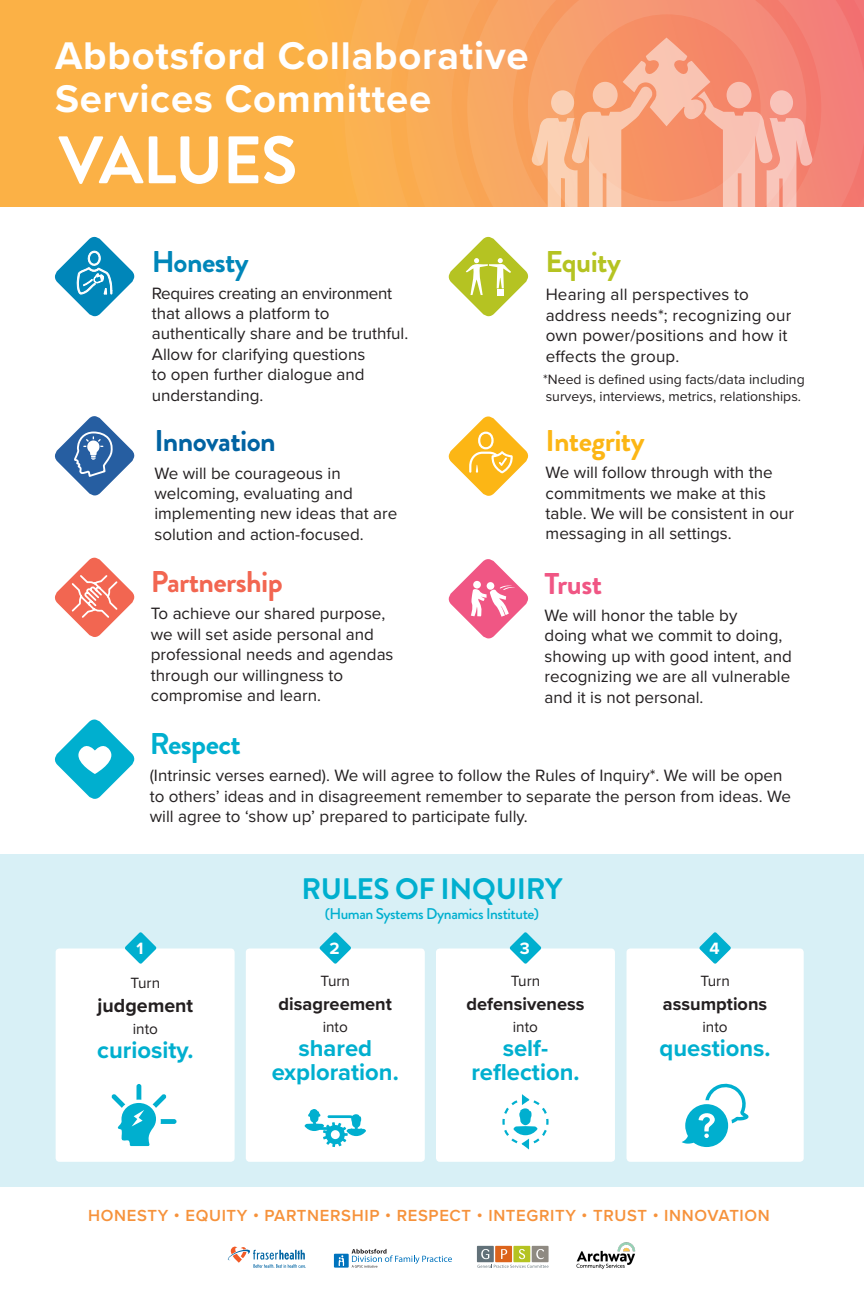
<style>
.page{position:relative;width:864px;height:1296px;background:#fff}
.page>*{position:absolute;margin:0;border:0;box-sizing:border-box;transform-origin:0 0}
.t1{font:700 67px "Brandon Grotesque";letter-spacing:-.01em;color:#fff}
.t2{font:700 40px "Proxima Nova";letter-spacing:.02em;color:#fff}
.t3{font:700 30px "Brandon Grotesque";letter-spacing:-.02em;color:#f26651}
.t4{font:700 30px "Brandon Grotesque";letter-spacing:-.02em;color:#0163a2}
.t5{font:700 30px "Brandon Grotesque";letter-spacing:-.02em;color:#fcb615}
.t6{font:700 30px "Brandon Grotesque";letter-spacing:-.02em;color:#0086b9}
.t7{font:700 30px "Brandon Grotesque";letter-spacing:-.02em;color:#00afcf}
.t8{font:700 30px "Brandon Grotesque";letter-spacing:-.02em;color:#b5c322}
.t9{font:700 30px "Brandon Grotesque";letter-spacing:-.02em;color:#f05684}
.t10{font:700 29.65px "Brandon Grotesque";letter-spacing:-.01em;color:#00afcf}
.Body{font:700 23.8px/24px "Proxima Nova";color:#00afcf;text-align:center}
.Body-2{font:700 19.6px "Proxima Nova";color:#231f20}
.Body-3{font:700 18.2px "Proxima Nova";color:#231f20}
.Body-4{font:17px/20.4px "Proxima Nova";color:#231f20}
.Body-5{font:700 17px "Proxima Nova";color:#fff}
.Body-6{font:600 16.6px "Proxima Nova";letter-spacing:.04em;color:#f6923b}
.t11{font:500 15.5px "Brandon Grotesque";letter-spacing:-.03em;color:#00afcf}
.Body-7{font:15.4px "Proxima Nova";color:#231f20}
.Body-8{font:14px/17.2px "Proxima Nova";color:#231f20}
</style>
<div class="page">
<div style="left:0;top:0;width:864px;height:207px;background:#fbb146"></div>
<svg style="left:345px;top:0;width:519px;height:207px"></svg>
<div style="left:0;top:854px;width:864px;height:333px;background:#d8f0f6"></div>
<img style="left:576px;top:1242px;width:59px;height:27px">
<div style="left:477px;top:1246px;width:17px;height:16px;background:#627179"></div>
<div style="left:495px;top:1246px;width:17px;height:16px;background:#dc641c"></div>
<div style="left:513px;top:1246px;width:17px;height:16px;background:#b5c322"></div>
<div style="left:532px;top:1246px;width:17px;height:16px;background:#8f8a82"></div>
<svg style="left:481px;top:1249px;width:8px;height:10px"></svg>
<svg style="left:501px;top:1249px;width:6px;height:10px"></svg>
<svg style="left:519px;top:1249px;width:6px;height:10px"></svg>
<svg style="left:536px;top:1249px;width:8px;height:10px"></svg>
<svg style="left:477px;top:1265px;width:72px;height:3px"></svg>
<svg style="left:227px;top:1246px;width:79px;height:22px"></svg>
<svg style="left:352px;top:1249px;width:100px;height:19px"></svg>
<div style="left:334px;top:1254px;width:15px;height:14px;background:#0073bd"></div>
<svg style="left:338px;top:1255px;width:6px;height:11px"></svg>
<svg style="left:54px;top:557px;width:81px;height:80px"></svg>
<div style="left:627px;top:948px;width:177px;height:214px;background:#fff;border-radius:4px"></div>
<svg style="left:682px;top:1083px;width:67px;height:64px"></svg>
<svg style="left:699px;top:932px;width:33px;height:32px"></svg>
<div style="left:246px;top:948px;width:179px;height:214px;background:#fff;border-radius:4px"></div>
<svg style="left:319px;top:932px;width:33px;height:32px"></svg>
<svg style="left:305px;top:1109px;width:61px;height:38px"></svg>
<div style="left:56px;top:948px;width:179px;height:214px;background:#fff;border-radius:4px"></div>
<svg style="left:124px;top:932px;width:33px;height:32px"></svg>
<svg style="left:111px;top:1084px;width:66px;height:62px"></svg>
<div style="left:436px;top:948px;width:179px;height:214px;background:#fff;border-radius:4px"></div>
<svg style="left:509px;top:932px;width:33px;height:32px"></svg>
<svg style="left:502px;top:1094px;width:47px;height:56px"></svg>
<svg style="left:448px;top:559px;width:81px;height:80px"></svg>
<svg style="left:448px;top:416px;width:81px;height:80px"></svg>
<svg style="left:54px;top:416px;width:81px;height:80px"></svg>
<svg style="left:446px;top:38px;width:367px;height:279px"></svg>
<div style="left:593px;top:82px;width:25px;height:26px;background:#fac9af;border-radius:50%"></div>
<svg style="left:54px;top:236px;width:81px;height:81px"></svg>
<svg style="left:54px;top:719px;width:81px;height:80px"></svg>
<p class="t2" style="left:55px;top:26px;width:475px">Abbotsford Collaborative</p>
<p class="t2" style="left:55px;top:69px;width:378px">Services Committee</p>
<p class="t1" style="left:59px;top:113px;width:240px">VALUES</p>
<p class="t6" style="left:152px;top:240px;width:98px">Honesty</p>
<p class="Body-4" style="left:152px;top:282px;width:258px">Requires creating an environment that allows a platform to authentically share and be truthful.<br>Allow for clarifying questions<br>to open further dialogue and understanding.</p>
<p class="t4" style="left:154px;top:420px;width:123px">Innovation</p>
<p class="Body-4" style="left:154px;top:462px;width:244px">We will be courageous in welcoming, evaluating and implementing new ideas that are solution and action-focused.</p>
<p class="t3" style="left:151px;top:561px;width:134px">Partnership</p>
<p class="Body-4" style="left:151px;top:603px;width:244px">To achieve our shared purpose, we will set aside personal and professional needs and agendas through our willingness to compromise and learn.</p>
<p class="t8" style="left:545px;top:241px;width:77px">Equity</p>
<p class="Body-4" style="left:546px;top:283px;width:247px;line-height:20.8px">Hearing all perspectives to address needs*; recognizing our own power/positions and how it effects the group.</p>
<p class="Body-8" style="left:543px;top:370px;width:263px">*Need is defined using facts/data including surveys, interviews, metrics, relationships.</p>
<p class="t5" style="left:546px;top:420px;width:100px">Integrity</p>
<p class="Body-4" style="left:546px;top:462px;width:250px">We will follow through with the commitments we make at this table. We will be consistent in our messaging in all settings.</p>
<p class="t9" style="left:545px;top:562px;width:59px">Trust</p>
<p class="Body-4" style="left:545px;top:604px;width:249px">We will honor the table by<br>doing what we commit to doing, showing up with good intent, and recognizing we are all vulnerable and it is not personal.</p>
<p class="t7" style="left:150px;top:723px;width:93px">Respect</p>
<p class="Body-4" style="left:150px;top:765px;width:643px">(Intrinsic verses earned). We will agree to follow the Rules of Inquiry*. We will be open to others’ ideas and in disagreement remember to separate the person from ideas. We will agree to ‘show up’ prepared to participate fully.</p>
<p class="Body-5" style="left:136px;top:936px;width:8px">1</p>
<p class="Body-7" style="left:131px;top:971px;width:31px">Turn</p>
<p class="Body-2" style="left:98px;top:991px;width:97px">judgement</p>
<p class="Body-7" style="left:133px;top:1017px;width:27px">into</p>
<p class="Body" style="left:97px;top:1037px;width:98px">curiosity.</p>
<p class="t10" style="left:301px;top:868px;width:263px">RULES OF INQUIRY</p>
<p class="t11" style="left:325px;top:903px;width:216px">(Human Systems Dynamics Institute)</p>
<p class="Body-5" style="left:330px;top:936px;width:12px">2</p>
<p class="Body-7" style="left:321px;top:969px;width:31px">Turn</p>
<p class="Body-3" style="left:279px;top:990px;width:115px">disagreement</p>
<p class="Body-7" style="left:323px;top:1015px;width:27px">into</p>
<p class="Body" style="left:272px;top:1035px;width:129px">shared exploration.</p>
<p class="Body-5" style="left:520px;top:936px;width:11px">3</p>
<p class="Body-7" style="left:511px;top:969px;width:31px">Turn</p>
<p class="Body-3" style="left:467px;top:990px;width:119px">defensiveness</p>
<p class="Body-7" style="left:513px;top:1015px;width:27px">into</p>
<p class="Body" style="left:503px;top:1035px;width:47px">self-</p>
<p class="Body" style="left:471px;top:1059px;width:110px">reflection.</p>
<p class="Body-5" style="left:709px;top:936px;width:12px">4</p>
<p class="Body-7" style="left:700px;top:969px;width:31px">Turn</p>
<p class="Body-3" style="left:663px;top:990px;width:106px">assumptions</p>
<p class="Body-7" style="left:702px;top:1015px;width:27px">into</p>
<p class="Body" style="left:660px;top:1035px;width:113px">questions.</p>
<p class="Body-6" style="left:88px;top:1203px;width:683px">HONESTY • EQUITY • PARTNERSHIP • RESPECT • INTEGRITY • TRUST • INNOVATION</p>
</div>
